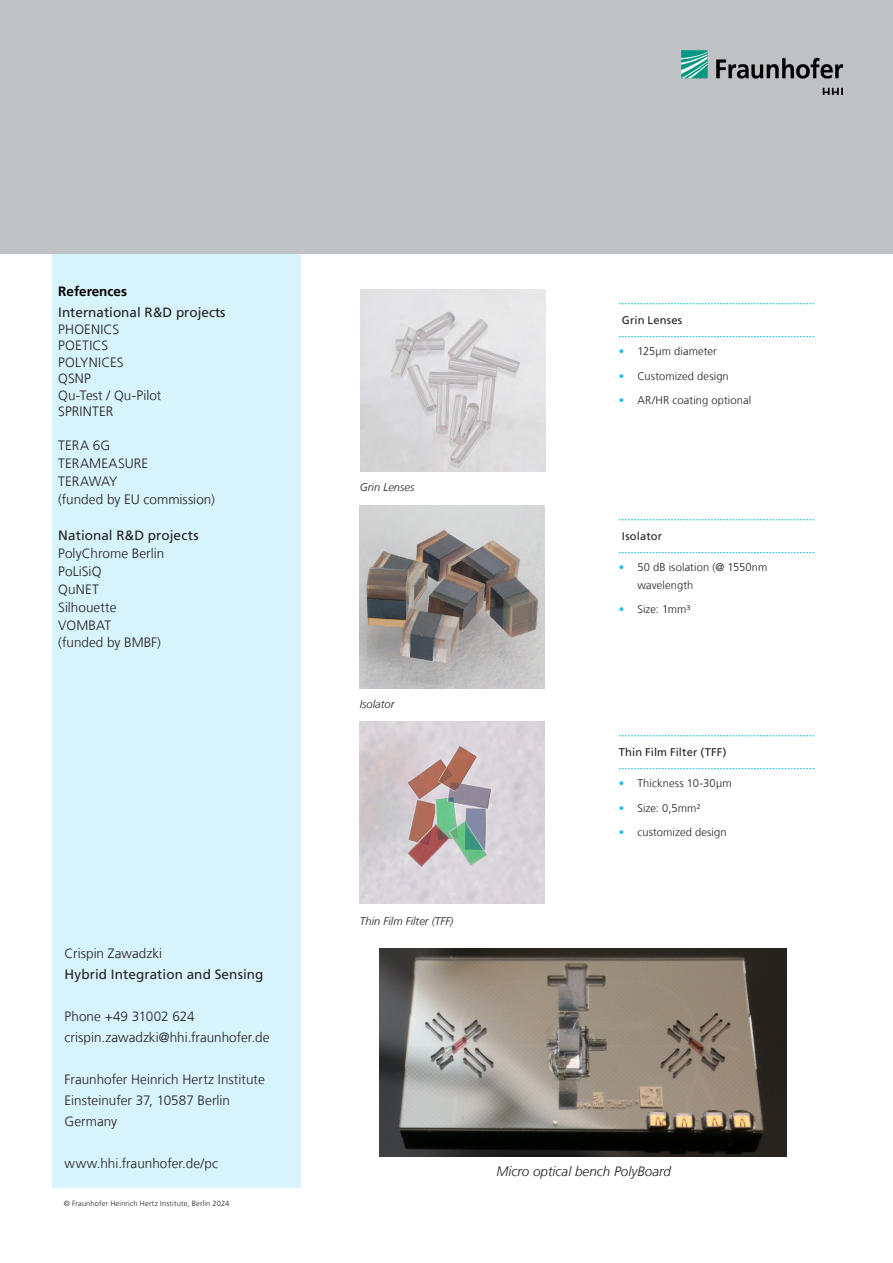
<style>
.page{position:relative;width:893px;height:1263px;background:#fff}
.page>*{position:absolute;margin:0;border:0;box-sizing:border-box;transform-origin:0 0}
._3_Fließtext{font:300 13.5px "Frutiger LT Com";letter-spacing:.005em;color:#231f20}
._3_Fließtext-2{font:13.5px "Frutiger LT Com";color:#231f20}
.Bildunterschrift{font:italic 300 13.5px "Frutiger LT Com";color:#231f20}
.t1{font:700 13.5px "Frutiger LT Com";color:#000}
._3_Fließtext-3{font:300 13.5px "Frutiger LT Com";letter-spacing:-.015em;color:#231f20}
.t2{font:300 11.1px "Frutiger LT Com";letter-spacing:.01em;color:#231f20}
.Bildunterschrift-2{font:italic 300 11.1px "Frutiger LT Com";color:#231f20}
._4_Zwischenüberschrift{font:11.1px "Frutiger LT Com";letter-spacing:.015em;color:#231f20}
.t3{font:300 11.1px "Frutiger LT Com";color:#1ebfe1}
.Liste_PUNKT_02{font:300 7.5px "Frutiger LT Com";letter-spacing:.02em;color:#231f20}
</style>
<div class="page">
<div style="left:52px;top:0;width:249px;height:1188px;background:#d7f3fb"></div>
<div style="left:0;top:0;width:893px;height:254px;background:#bec2c5"></div>
<img style="left:681px;top:51px;width:161px;height:44px">
<img style="left:360px;top:721px;width:184px;height:183px">
<img style="left:360px;top:505px;width:185px;height:183px">
<img style="left:379px;top:948px;width:407px;height:208px">
<svg style="left:619px;top:303px;width:195px;height:1px"></svg>
<svg style="left:619px;top:336px;width:195px;height:1px"></svg>
<svg style="left:619px;top:519px;width:195px;height:1px"></svg>
<svg style="left:619px;top:552px;width:195px;height:1px"></svg>
<svg style="left:619px;top:735px;width:195px;height:1px"></svg>
<svg style="left:619px;top:768px;width:195px;height:1px"></svg>
<img style="left:360px;top:290px;width:185px;height:182px">
<p class="t1" style="left:58px;top:284px;width:70px">References</p>
<p class="_3_Fließtext-2" style="left:58px;top:304px;width:169px">International R&amp;D projects</p>
<p class="_3_Fließtext" style="left:58px;top:321px;width:62px">PHOENICS</p>
<p class="_3_Fließtext" style="left:58px;top:338px;width:51px">POETICS</p>
<p class="_3_Fließtext" style="left:58px;top:354px;width:67px">POLYNICES</p>
<p class="_3_Fließtext" style="left:58px;top:371px;width:34px">QSNP</p>
<p class="_3_Fließtext" style="left:58px;top:387px;width:105px">Qu-Test / Qu-Pilot</p>
<p class="_3_Fließtext" style="left:58px;top:404px;width:57px">SPRINTER</p>
<p class="_3_Fließtext" style="left:58px;top:437px;width:53px">TERA G6</p>
<p class="_3_Fließtext" style="left:58px;top:455px;width:92px">TERAMEASURE</p>
<p class="_3_Fließtext-3" style="left:58px;top:473px;width:61px">TERAWAY</p>
<p class="_3_Fließtext" style="left:58px;top:491px;width:158px">(funded by EU commission(</p>
<p class="_3_Fließtext-2" style="left:58px;top:527px;width:142px">National &amp;R D projects</p>
<p class="_3_Fließtext" style="left:58px;top:545px;width:108px">PolyChrome Berlin</p>
<p class="_3_Fließtext" style="left:58px;top:563px;width:45px">PoLiSiQ</p>
<p class="_3_Fließtext" style="left:58px;top:581px;width:42px">QuNET</p>
<p class="_3_Fließtext" style="left:58px;top:599px;width:60px">Silhouette</p>
<p class="_3_Fließtext" style="left:58px;top:617px;width:54px">VOMBAT</p>
<p class="_3_Fließtext" style="left:58px;top:634px;width:104px">(funded by BMBF(</p>
<p class="_3_Fließtext" style="left:65px;top:946px;width:99px">Crispin Zawadzki</p>
<p class="_3_Fließtext-2" style="left:65px;top:967px;width:200px">Hybrid Integration and Sensing</p>
<p class="_3_Fließtext" style="left:65px;top:1009px;width:131px">Phone +49 31002 624</p>
<p class="_3_Fließtext" style="left:65px;top:1030px;width:206px">crispin.zawadzki@hhi.fraunhofer.de</p>
<p class="_3_Fließtext" style="left:65px;top:1072px;width:202px">Fraunhofer Heinrich Hertz Institute</p>
<p class="_3_Fließtext" style="left:65px;top:1093px;width:167px">Einsteinufer 37, 10587 Berlin</p>
<p class="_3_Fließtext" style="left:65px;top:1114px;width:54px">Germany</p>
<p class="_3_Fließtext" style="left:65px;top:1156px;width:155px">www.hhi.fraunhofer.de/pc</p>
<p class="Liste_PUNKT_02" style="left:64px;top:1199px;width:167px">© Fraunhofer Heinrich Hertz Institute, Berlin 2024</p>
<p class="Bildunterschrift-2" style="left:360px;top:481px;width:56px">Grin Lenses</p>
<p class="Bildunterschrift-2" style="left:360px;top:698px;width:36px">Isolator</p>
<p class="Bildunterschrift-2" style="left:360px;top:914px;width:95px">Thin Film Filter (TFF(</p>
<p class="_4_Zwischenüberschrift" style="left:622px;top:314px;width:62px">Grin Lenses</p>
<p class="t2" style="left:637px;top:345px;width:81px">125µm diameter</p>
<p class="t3" style="left:619px;top:345px;width:7px">•</p>
<p class="t3" style="left:619px;top:369px;width:7px">•</p>
<p class="t3" style="left:619px;top:394px;width:7px">•</p>
<p class="t2" style="left:637px;top:369px;width:93px">Customized design</p>
<p class="t2" style="left:637px;top:394px;width:115px">AR/HR coating optional</p>
<p class="_4_Zwischenüberschrift" style="left:622px;top:530px;width:42px">Isolator</p>
<p class="t2" style="left:637px;top:561px;width:131px">50 dB isolation (@ 1550nm</p>
<p class="t3" style="left:619px;top:561px;width:7px">•</p>
<p class="t3" style="left:619px;top:603px;width:7px">•</p>
<p class="t2" style="left:637px;top:578px;width:57px">wavelength</p>
<p class="t2" style="left:637px;top:603px;width:55px">Size 1: mm³</p>
<p class="_4_Zwischenüberschrift" style="left:619px;top:746px;width:109px">Thin Film Filter (TFF(</p>
<p class="t2" style="left:637px;top:777px;width:96px">Thickness 10-30µm</p>
<p class="t3" style="left:619px;top:777px;width:7px">•</p>
<p class="t3" style="left:619px;top:801px;width:7px">•</p>
<p class="t3" style="left:619px;top:826px;width:7px">•</p>
<p class="t2" style="left:637px;top:801px;width:65px">Size: 0,5mm²</p>
<p class="t2" style="left:637px;top:826px;width:91px">customized design</p>
<p class="Bildunterschrift" style="left:496px;top:1163px;width:176px">Micro optical bench PolyBoard</p>
</div>
